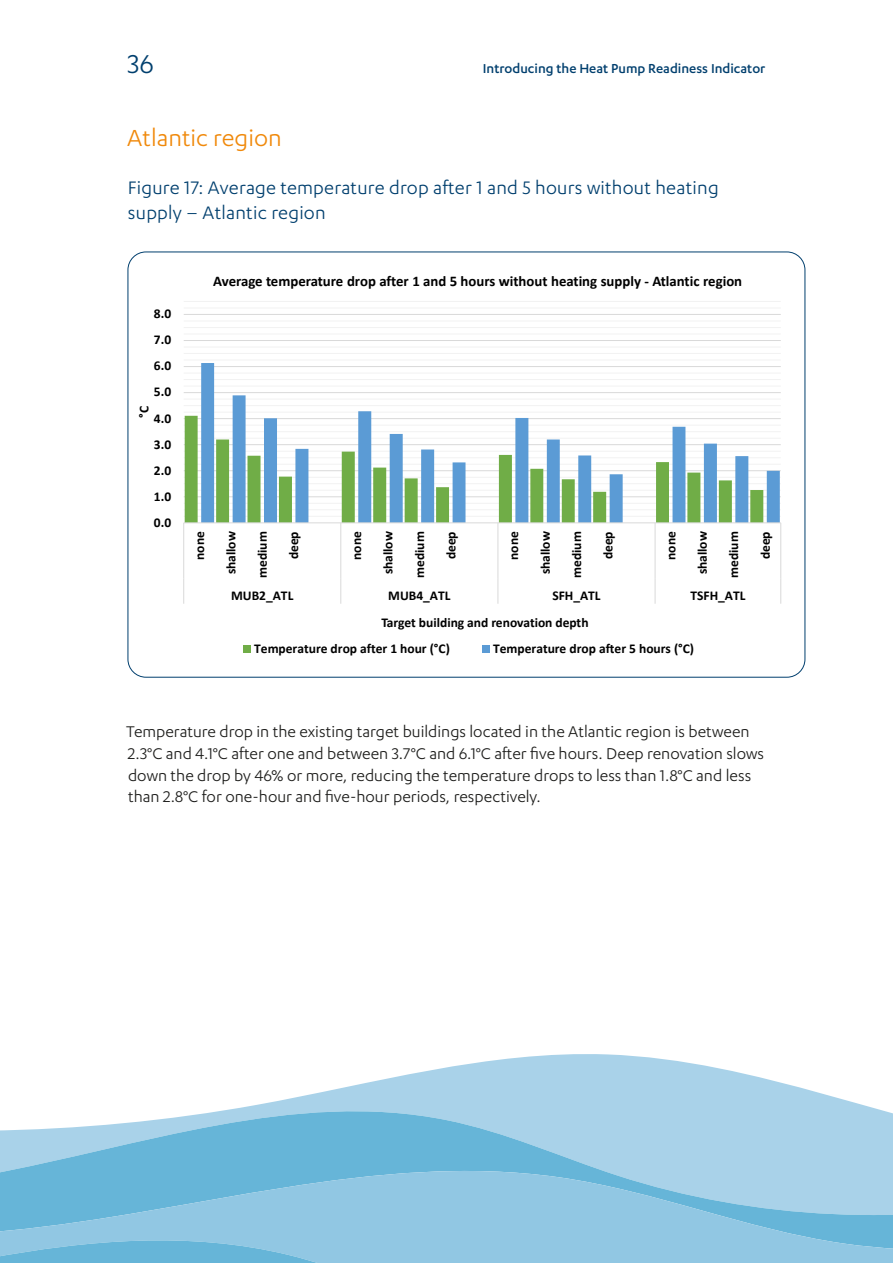
<style>
.page{position:relative;width:893px;height:1263px;background:#fff}
.page>*{position:absolute;margin:0;border:0;box-sizing:border-box;transform-origin:0 0}
.t1{font:30px "Karbon";color:#003f6e}
.t2{font:27px "Karbon";color:#f0890b}
.t3{font:21px/25.2px "Karbon";letter-spacing:.01em;color:#003f6e}
.t4{font:18px/21.6px "Karbon";color:#1d1d1b}
.t5{font:500 15px "Karbon";color:#003f6e}
.t6{font:700 14.7px "Calibri";color:#000}
.t7{font:700 13.5px "Calibri";color:#000}
</style>
<div class="page">
<svg style="left:183px;top:301px;width:599px;height:352px"></svg>
<svg style="left:337px;top:1054px;width:468px;height:35px;fill:#a9d2e9"></svg>
<svg style="left:0;top:1089px;width:893px;height:62px;fill:#a9d2e9"></svg>
<svg style="left:0;top:1151px;width:893px;height:80px;background:#85c2e0"></svg>
<svg style="left:0;top:1231px;width:893px;height:32px;background:#87c3e0"></svg>
<h1 class="t1" style="left:128px;top:47px;width:28px">36</h1>
<p class="t5" style="left:483px;top:60px;width:284px">Introducing the Heat Pump Readiness Indicator</p>
<h2 class="t2" style="left:127px;top:123px;width:156px">Atlantic region</h2>
<p class="t3" style="left:128px;top:174px;width:592px">Figure 17: Average temperature drop after 1 and 5 hours without heating supply – Atlantic region</p>
<p class="t7" style="left:154px;top:305px;width:19px">8.0</p>
<p class="t7" style="left:154px;top:331px;width:19px">7.0</p>
<p class="t7" style="left:154px;top:358px;width:19px">6.0</p>
<p class="t7" style="left:154px;top:384px;width:19px">5.0</p>
<p class="t7" style="left:135px;top:418px;width:13px;rotate:-90deg">°C</p>
<p class="t7" style="left:154px;top:410px;width:19px">4.0</p>
<p class="t7" style="left:154px;top:436px;width:19px">3.0</p>
<p class="t7" style="left:154px;top:462px;width:19px">2.0</p>
<p class="t7" style="left:154px;top:488px;width:19px">1.0</p>
<p class="t7" style="left:154px;top:514px;width:19px">0.0</p>
<p class="t6" style="left:213px;top:272px;width:530px">Average temperature drop after 1 and 5 hours without heating supply - Atlantic region</p>
<p class="t7" style="left:191px;top:560px;width:30px;rotate:-90deg">none</p>
<p class="t7" style="left:223px;top:574px;width:45px;rotate:-90deg">shallow</p>
<p class="t7" style="left:254px;top:578px;width:48px;rotate:-90deg">medium</p>
<p class="t7" style="left:285px;top:559px;width:29px;rotate:-90deg">deep</p>
<p class="t7" style="left:348px;top:560px;width:30px;rotate:-90deg">none</p>
<p class="t7" style="left:380px;top:574px;width:45px;rotate:-90deg">shallow</p>
<p class="t7" style="left:411px;top:578px;width:48px;rotate:-90deg">medium</p>
<p class="t7" style="left:443px;top:559px;width:29px;rotate:-90deg">deep</p>
<p class="t7" style="left:505px;top:560px;width:30px;rotate:-90deg">none</p>
<p class="t7" style="left:537px;top:574px;width:45px;rotate:-90deg">shallow</p>
<p class="t7" style="left:568px;top:578px;width:48px;rotate:-90deg">medium</p>
<p class="t7" style="left:600px;top:559px;width:29px;rotate:-90deg">deep</p>
<p class="t7" style="left:662px;top:560px;width:30px;rotate:-90deg">none</p>
<p class="t7" style="left:694px;top:574px;width:45px;rotate:-90deg">shallow</p>
<p class="t7" style="left:725px;top:578px;width:48px;rotate:-90deg">medium</p>
<p class="t7" style="left:757px;top:559px;width:29px;rotate:-90deg">deep</p>
<p class="t7" style="left:231px;top:587px;width:64px">MUB2_ATL</p>
<p class="t7" style="left:388px;top:587px;width:64px">MUB4_ATL</p>
<p class="t7" style="left:552px;top:587px;width:50px">SFH_ATL</p>
<p class="t7" style="left:690px;top:587px;width:56px">TSFH_ATL</p>
<p class="t7" style="left:381px;top:614px;width:209px">Target building and renovation depth</p>
<p class="t7" style="left:254px;top:640px;width:197px">Temperature drop after 1 hour (°C)</p>
<p class="t7" style="left:493px;top:640px;width:203px">Temperature drop after 5 hours (°C)</p>
<p class="t4" style="left:126px;top:720px;width:639px">Temperature drop in the existing target buildings located in the Atlantic region is between 2.3°C and 4.1°C after one and between 3.7°C and 6.1°C after five hours. Deep renovation slows down the drop by 46% or more, reducing the temperature drops to less than 1.8°C and less than 2.8°C for one-hour and five-hour periods, respectively.</p>
</div>
